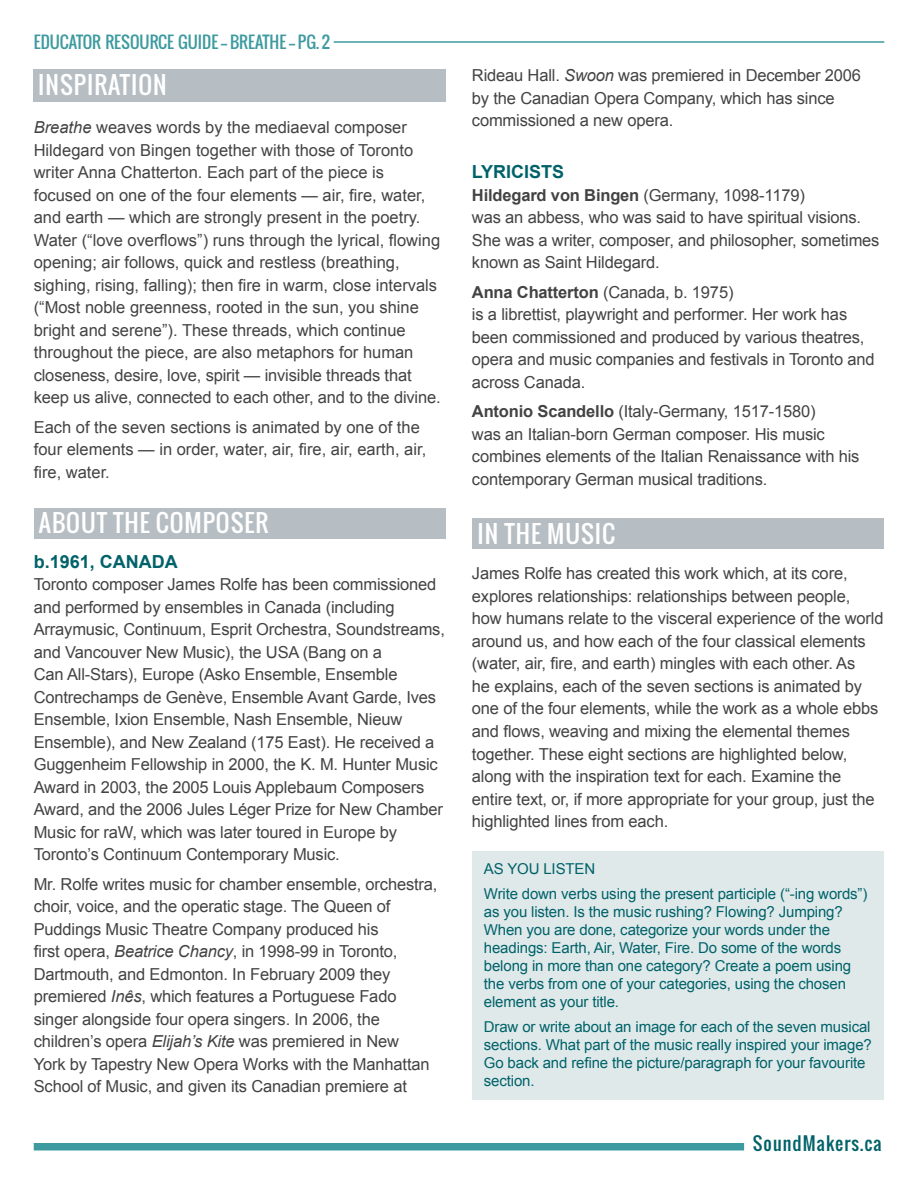
<style>
.page{position:relative;width:918px;height:1188px;background:#fff}
.page>*{position:absolute;margin:0;border:0;box-sizing:border-box;transform-origin:0 0}
.t1{font:24px "Oswald";letter-spacing:.04em;color:#fff}
.t2{font:700 18px "Arial";color:#006269}
.t3{font:18px "Oswald";letter-spacing:.06em;color:#006269}
.t4{font:16.5px/22.5px "Arial";letter-spacing:-.01em;color:#434343}
.t5{font:16.5px "Oswald";color:#3d9a9f}
.t6{font:15px/18px "Arial";letter-spacing:-.01em;color:#006269}
.s1{font-style:italic}
.s2{font-weight:700}
</style>
<div class="page">
<div style="left:33px;top:69px;width:413px;height:32px;background:#b6bec3"></div>
<div style="left:34px;top:1143px;width:710px;height:7px;background:#3d9a9f"></div>
<div style="left:34px;top:508px;width:412px;height:30px;background:#b6bec3"></div>
<div style="left:472px;top:851px;width:412px;height:249px;background:#dfe9ea"></div>
<div style="left:472px;top:519px;width:412px;height:30px;background:#b6bec3"></div>
<hr style="left:334px;top:41px;width:550px;height:2px;background:#3d9a9f">
<p class="t5" style="left:34px;top:29px;width:298px">EDUCATOR RESOURCE GUIDE -- BREATHE -- PG. 2</p>
<h1 class="t1" style="left:38px;top:67px;width:130px">INSPIRATION</h1>
<p class="t4" style="left:34px;top:116px;width:409px"><span class="s1">Breathe</span> weaves words by the mediaeval composer Hildegard von Bingen together with those of Toronto writer Anna Chatterton. Each part of the piece is focused on one of the four elements — air, fire, water, and earth — which are strongly present in the poetry.<br>Water (“love overflows”) runs through the lyrical, flowing opening; air follows, quick and restless (breathing, sighing, rising, falling); then fire in warm, close intervals (“Most noble greenness, rooted in the sun, you shine bright and serene”). These threads, which continue throughout the piece, are also metaphors for human closeness, desire, love, spirit — invisible threads that keep us alive, connected to each other, and to the divine.</p>
<p class="t4" style="left:34px;top:416px;width:394px">Each of the seven sections is animated by one of the four elements — in order, water, air, fire, air, earth, air, fire, water.</p>
<h1 class="t1" style="left:39px;top:505px;width:231px">ABOUT THE COMPOSER</h1>
<p class="t2" style="left:34px;top:549px;width:146px">b.1961, CANADA</p>
<p class="t4" style="left:34px;top:573px;width:413px">Toronto composer James Rolfe has been commissioned and performed by ensembles in Canada (including Arraymusic, Continuum, Esprit Orchestra, Soundstreams, and Vancouver New Music), the USA (Bang on a<br>Can All-Stars), Europe (Asko Ensemble, Ensemble Contrechamps de Genève, Ensemble Avant Garde, Ives Ensemble, Ixion Ensemble, Nash Ensemble, Nieuw Ensemble), and New Zealand (175 East). He received a Guggenheim Fellowship in 2000, the K. M. Hunter Music Award in 2003, the 2005 Louis Applebaum Composers Award, and the 2006 Jules Léger Prize for New Chamber Music for raW, which was later toured in Europe by Toronto’s Continuum Contemporary Music.</p>
<p class="t4" style="left:34px;top:873px;width:405px">Mr. Rolfe writes music for chamber ensemble, orchestra, choir, voice, and the operatic stage. The Queen of Puddings Music Theatre Company produced his<br>first opera, <span class="s1">Beatrice Chancy</span>, in 1998-99 in Toronto, Dartmouth, and Edmonton. In February 2009 they premiered <span class="s1">Inês</span>, which features a Portuguese Fado singer alongside four opera singers. In 2006, the children’s opera <span class="s1">Elijah’s Kite</span> was premiered in New<br>York by Tapestry New Opera Works with the Manhattan School of Music, and given its Canadian premiere at</p>
<p class="t4" style="left:472px;top:64px;width:391px">Rideau Hall. <span class="s1">Swoon</span> was premiered in December 2006 by the Canadian Opera Company, which has since commissioned a new opera.</p>
<p class="t2" style="left:472px;top:160px;width:94px">LYRICISTS</p>
<p class="t4" style="left:472px;top:184px;width:409px"><span class="s2">Hildegard von Bingen</span> (Germany, 1098-1179)<br>was an abbess, who was said to have spiritual visions.<br>She was a writer, composer, and philosopher, sometimes known as Saint Hildegard.</p>
<p class="t4" style="left:472px;top:281px;width:404px"><span class="s2">Anna Chatterton</span> (Canada, b. 1975)<br>is a librettist, playwright and performer. Her work has been commissioned and produced by various theatres, opera and music companies and festivals in Toronto and across Canada.</p>
<p class="t4" style="left:472px;top:400px;width:389px"><span class="s2">Antonio Scandello</span> (Italy-Germany, 1517-1580)<br>was an Italian-born German composer. His music combines elements of the Italian Renaissance with his contemporary German musical traditions.</p>
<h1 class="t1" style="left:478px;top:516px;width:139px">IN THE MUSIC</h1>
<p class="t4" style="left:472px;top:563px;width:413px">James Rolfe has created this work which, at its core, explores relationships: relationships between people, how humans relate to the visceral experience of the world around us, and how each of the four classical elements (water, air, fire, and earth) mingles with each other. As<br>he explains, each of the seven sections is animated by one of the four elements, while the work as a whole ebbs and flows, weaving and mixing the elemental themes together. These eight sections are highlighted below, along with the inspiration text for each. Examine the entire text, or, if more appropriate for your group, just the highlighted lines from each.</p>
<p class="t6" style="left:484px;top:857px;width:385px;line-height:25px">AS YOU LISTEN<br>Write down verbs using the present participle (“-ing words”)</p>
<p class="t6" style="left:484px;top:903px;width:369px">as you listen. Is the music rushing? Flowing? Jumping?<br>When you are done, categorize your words under the headings: Earth, Air, Water, Fire. Do some of the words belong in more than one category? Create a poem using the verbs from one of your categories, using the chosen element as your title.</p>
<p class="t6" style="left:484px;top:1018px;width:389px">Draw or write about an image for each of the seven musical sections. What part of the music really inspired your image?<br>Go back and refine the picture/paragraph for your favourite section.</p>
<p class="t3" style="left:753px;top:1130px;width:130px">SoundMakers.ca</p>
</div>
